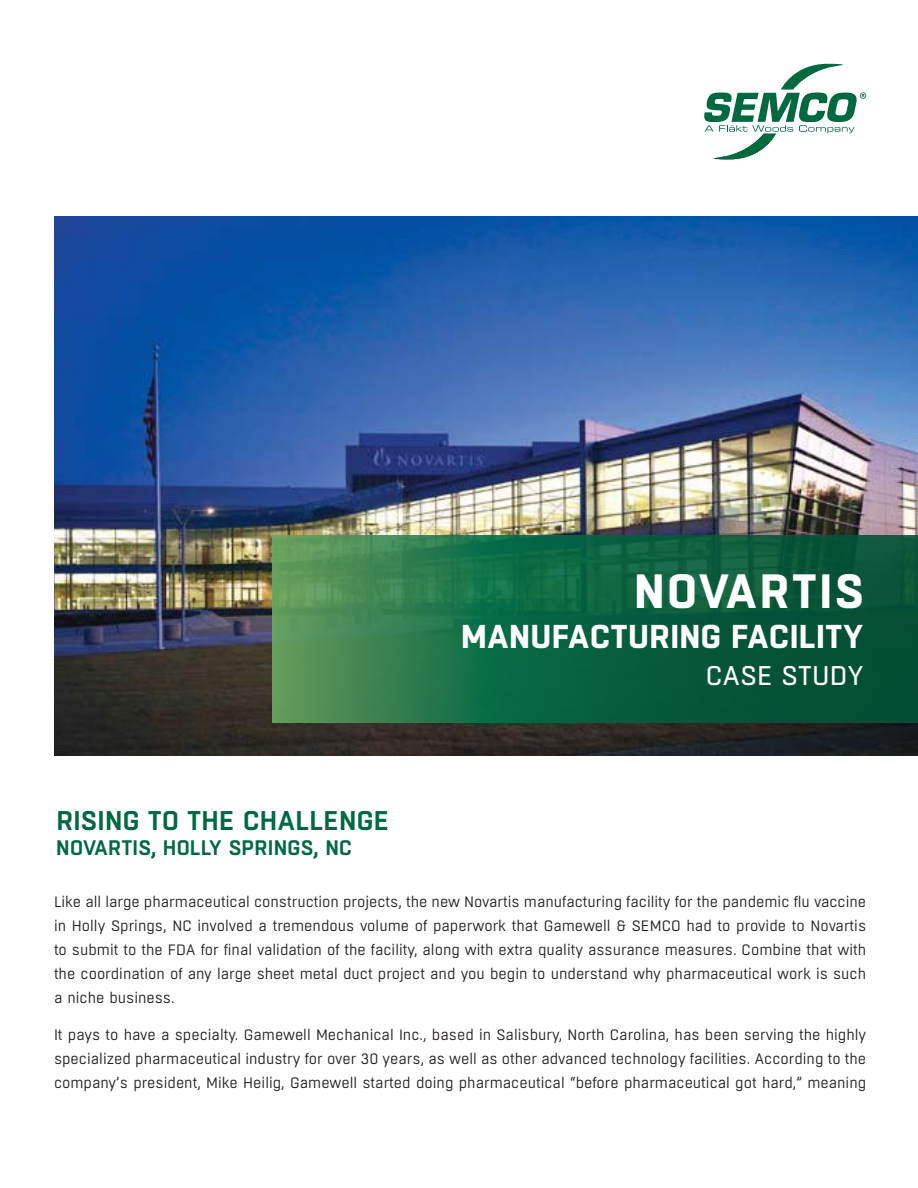
<style>
.page{position:relative;width:918px;height:1188px;background:#fff}
.page>*{position:absolute;margin:0;border:0;box-sizing:border-box;transform-origin:0 0}
.t1{font:700 48px "Boxed";letter-spacing:.05em;color:#fff}
.t2{font:700 33px "Boxed";letter-spacing:.01em;color:#fff}
.t3{font:600 27px "Boxed";letter-spacing:.01em;color:#006940}
.t4{font:27px "Boxed";letter-spacing:.005em;color:#fff}
.t5{font:600 21px "Boxed";letter-spacing:.01em;color:#006940}
.t6{font:15px/24px "Boxed";color:#231f20;text-align:justify}
</style>
<div class="page">
<img style="left:54px;top:216px;width:864px;height:540px">
<svg style="left:704px;top:64px;width:162px;height:95px"></svg>
<svg style="left:273px;top:536px;width:645px;height:186px;background:#196944"></svg>
<h1 class="t1" style="left:634px;top:559px;width:231px">NOVARTIS</h1>
<h2 class="t2" style="left:461px;top:614px;width:404px">MANUFACTURING FACILITY</h2>
<h3 class="t4" style="left:706px;top:659px;width:160px">CASE STUDY</h3>
<h3 class="t3" style="left:56px;top:803px;width:334px">RISING TO THE CHALLENGE</h3>
<h3 class="t5" style="left:56px;top:834px;width:297px">NOVARTIS, HOLLY SPRINGS, NC</h3>
<p class="t6" style="left:54px;top:890px;width:814px">Like all large pharmaceutical construction projects, the new Novartis manufacturing facility for the pandemic flu vaccine in Holly Springs, NC involved a tremendous volume of paperwork that Gamewell &amp; SEMCO had to provide to Novartis to submit to the FDA for final validation of the facility, along with extra quality assurance measures. Combine that with the coordination of any large sheet metal duct project and you begin to understand why pharmaceutical work is such a niche business.</p>
<p class="t6" style="left:54px;top:1023px;width:814px">It pays to have a specialty. Gamewell Mechanical Inc., based in Salisbury, North Carolina, has been serving the highly specialized pharmaceutical industry for over 30 years, as well as other advanced technology facilities. According to the company’s president, Mike Heilig, Gamewell started doing pharmaceutical “before pharmaceutical got hard,” meaning</p>
</div>
